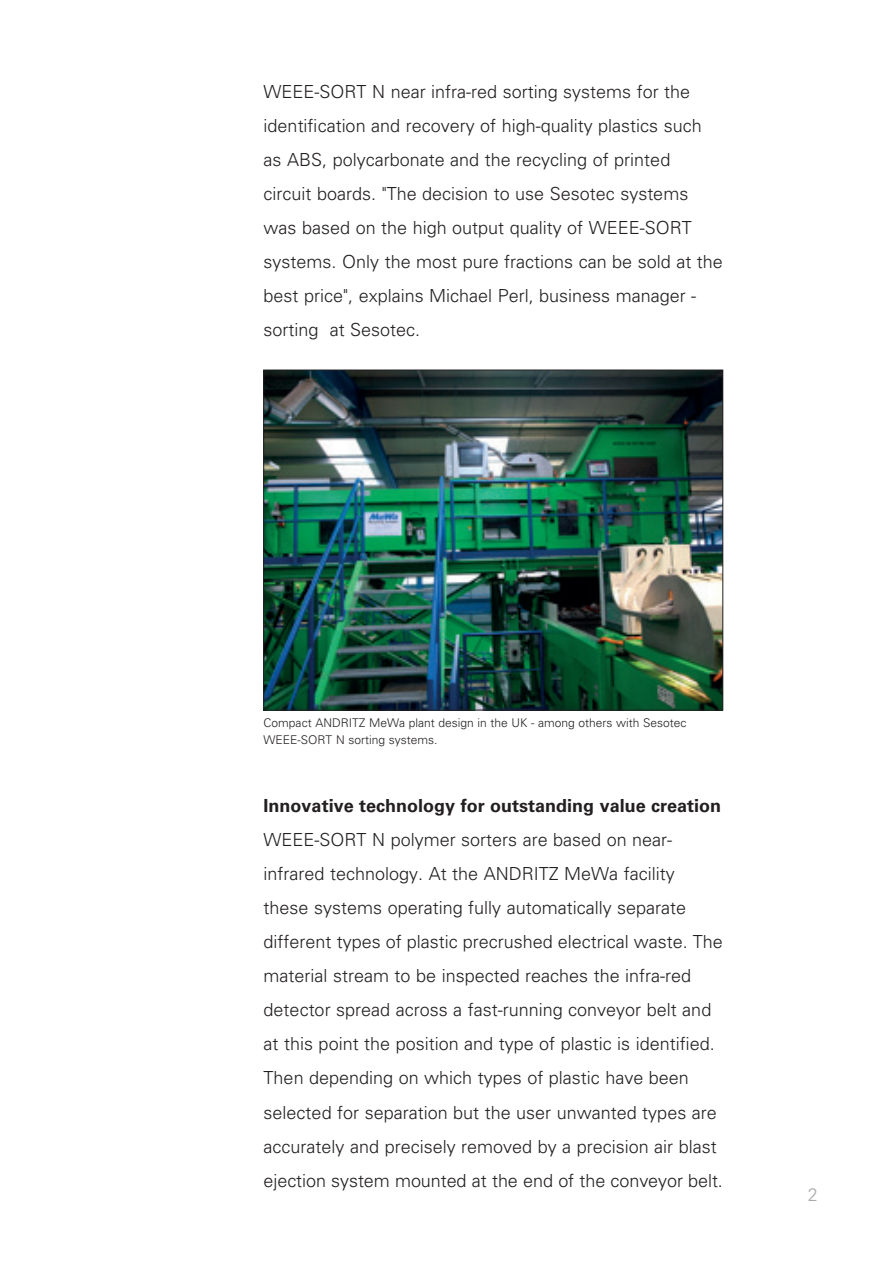
<style>
.page{position:relative;width:893px;height:1263px;background:#fff}
.page>*{position:absolute;margin:0;border:0;box-sizing:border-box;transform-origin:0 0}
.t1{font:300 18px/34px "Univers LT";color:#231f20}
.t2{font:700 18px "Univers LT";color:#231f20}
.t3{font:300 18px "Univers LT";color:#a8a9ad}
.t4{font:300 12px/17px "Univers LT";color:#231f20}
</style>
<div class="page">
<img style="left:266px;top:372px;width:455px;height:336px">
<div style="left:264px;top:370px;width:459px;height:340px;border:1px solid #231f20"></div>
<p class="t1" style="left:264px;top:74px;width:461px">WEEE-SORT N near infra-red sorting systems for the identification and recovery of high-quality plastics such as ABS, polycarbonate and the recycling of printed<br>circuit boards. "The decision to use Sesotec systems was based on the high output quality of WEEE-SORT systems. Only the most pure fractions can be sold at the best price", explains Michael Perl, business manager - sorting at Sesotec.</p>
<p class="t4" style="left:264px;top:714px;width:424px">Compact ANDRITZ MeWa plant design in the UK - among others with Sesotec<br>WEEE-SORT N sorting systems.</p>
<p class="t2" style="left:264px;top:795px;width:459px">Innovative technology for outstanding value creation</p>
<p class="t1" style="left:264px;top:823px;width:461px">WEEE-SORT N polymer sorters are based on near&shy;infrared technology. At the ANDRITZ MeWa facility these systems operating fully automatically separate different types of plastic precrushed electrical waste. The material stream to be inspected reaches the infra-red detector spread across a fast-running conveyor belt and at this point the position and type of plastic is identified.<br>Then depending on which types of plastic have been selected for separation but the user unwanted types are accurately and precisely removed by a precision air blast ejection system mounted at the end of the conveyor belt.</p>
<p class="t3" style="left:808px;top:1183px;width:12px">2</p>
</div>
